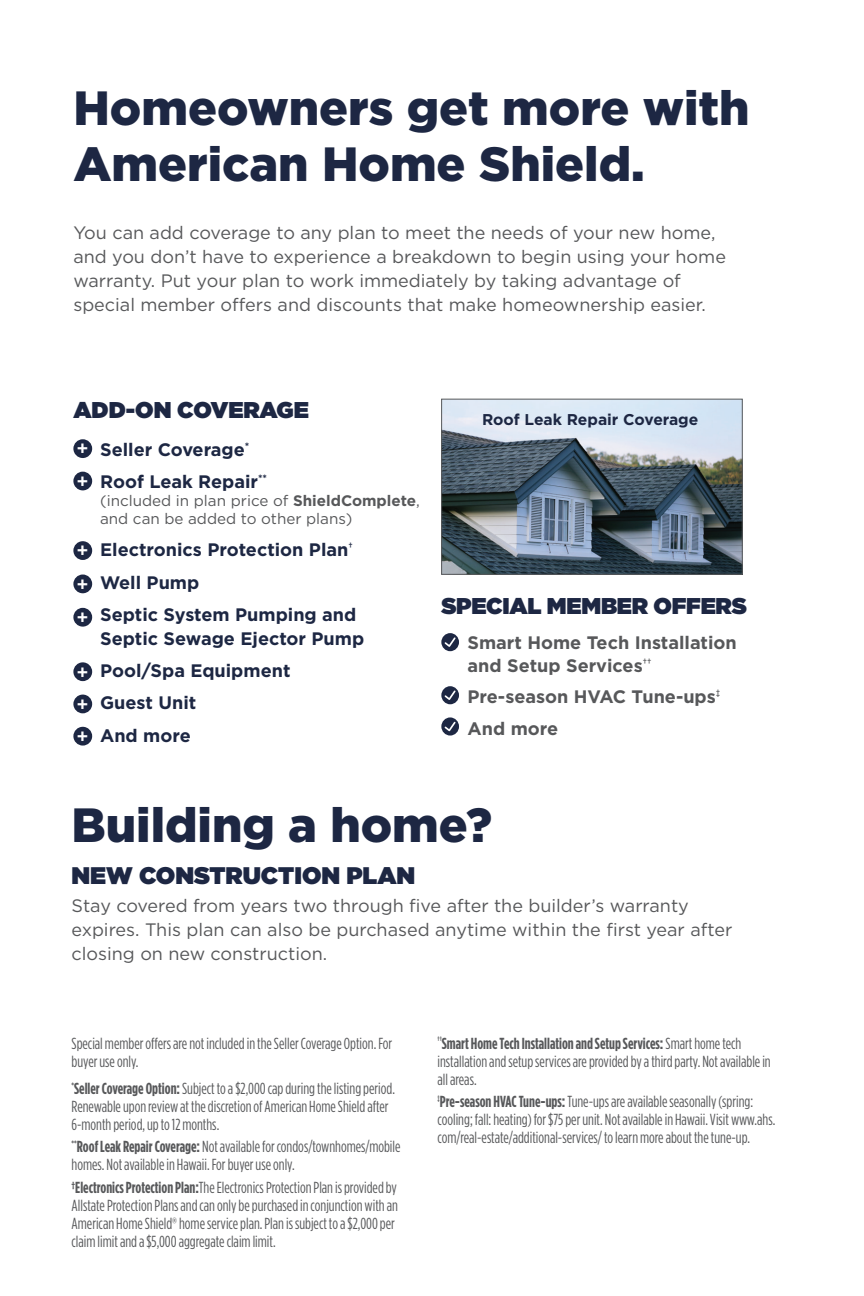
<style>
.page{position:relative;width:864px;height:1296px;background:#fff}
.page>*{position:absolute;margin:0;border:0;box-sizing:border-box;transform-origin:0 0}
.t1{font:900 48px/56px "Gotham";color:#1d2743}
.t2{font:900 24px "Gotham";color:#1d2743}
.t3{font:900 22.8px "Gotham";letter-spacing:-.01em;color:#1d2743}
.t4{font:500 19.2px/33.4px "Gotham";color:#fff;text-align:justify}
.t5{font:18px/24px "Gotham";color:#57585a}
.t6{font:700 18px/32.4px "Gotham";color:#1d2743}
.t7{font:700 18px/22.8px "Gotham";color:#57585a}
.t8{font:16px/18px "Gotham Condensed";color:#57585a}
.t9{font:700 15.6px "Gotham";color:#1d2743}
.t10{font:15.2px/17.8px "Gotham";color:#57585a}
.s1{font-weight:700}
</style>
<div class="page">
<div style="left:73px;top:472px;width:19px;height:18px;background:#1d2743;border-radius:50%"></div>
<div style="left:73px;top:541px;width:19px;height:19px;background:#1d2743;border-radius:50%"></div>
<div style="left:73px;top:575px;width:19px;height:18px;background:#1d2743;border-radius:50%"></div>
<div style="left:73px;top:608px;width:19px;height:19px;background:#1d2743;border-radius:50%"></div>
<div style="left:73px;top:727px;width:19px;height:19px;background:#1d2743;border-radius:50%"></div>
<div style="left:73px;top:695px;width:19px;height:18px;background:#1d2743;border-radius:50%"></div>
<div style="left:73px;top:662px;width:19px;height:19px;background:#1d2743;border-radius:50%"></div>
<div style="left:73px;top:439px;width:19px;height:19px;background:#1d2743;border-radius:50%"></div>
<svg style="left:441px;top:633px;width:18px;height:18px"></svg>
<svg style="left:443px;top:636px;width:14px;height:13px"></svg>
<svg style="left:441px;top:686px;width:18px;height:18px"></svg>
<svg style="left:443px;top:689px;width:14px;height:13px"></svg>
<svg style="left:441px;top:717px;width:18px;height:19px"></svg>
<svg style="left:443px;top:720px;width:14px;height:13px"></svg>
<img style="left:443px;top:401px;width:298px;height:172px">
<div style="left:441px;top:399px;width:302px;height:176px;border:1px solid #57585a"></div>
<h1 class="t1" style="left:73px;top:80px;width:678px">Homeowners get more with<br>American Home Shield.</h1>
<p class="t5" style="left:73px;top:220px;width:654px">You can add coverage to any plan to meet the needs of your new home, and you don’t have to experience a breakdown to begin using your home warranty. Put your plan to work immediately by taking advantage of special member offers and discounts that make homeownership easier.</p>
<h3 class="t3" style="left:73px;top:394px;width:237px">ADD-ON COVERAGE</h3>
<p class="t4" style="left:77px;top:432px;width:14px">+</p>
<p class="t4" style="left:77px;top:464px;width:14px">+</p>
<p class="t4" style="left:77px;top:534px;width:14px">+ + +</p>
<p class="t4" style="left:77px;top:655px;width:14px">+</p>
<p class="t4" style="left:77px;top:687px;width:14px">+</p>
<p class="t4" style="left:77px;top:719px;width:14px">+</p>
<p class="t6" style="left:100px;top:433px;width:169px">Seller Coverage<sup>*<br></sup>Roof Leak Repair<sup>**</sup></p>
<p class="t10" style="left:100px;top:492px;width:321px">(included in plan price of <span class="s1">ShieldComplete</span>, and can be added to other plans)</p>
<p class="t6" style="left:100px;top:534px;width:258px">Electronics Protection Plan<sup>†<br></sup>Well Pump<br>Septic System Pumping and</p>
<p class="t6" style="left:100px;top:622px;width:266px">Septic Sewage Ejector Pump<br>Pool/Spa Equipment<br>Guest Unit<br>And more</p>
<p class="t9" style="left:482px;top:409px;width:218px">Roof Leak Repair Coverage</p>
<h3 class="t3" style="left:441px;top:590px;width:307px">SPECIAL MEMBER OFFERS</h3>
<p class="t7" style="left:468px;top:631px;width:271px">Smart Home Tech Installation and Setup Services<sup>††</sup></p>
<p class="t7" style="left:468px;top:681px;width:254px;line-height:31.4px">Pre-season HVAC Tune-ups<sup>‡<br></sup>And more</p>
<h1 class="t1" style="left:72px;top:796px;width:422px">Building a home?</h1>
<h2 class="t2" style="left:72px;top:858px;width:345px">NEW CONSTRUCTION PLAN</h2>
<p class="t5" style="left:72px;top:894px;width:662px">Stay covered from years two through five after the builder’s warranty expires. This plan can also be purchased anytime within the first year after closing on new construction.</p>
<p class="t8" style="left:72px;top:1034px;width:322px">Special member offers are not included in the Seller Coverage Option. For buyer use only.</p>
<p class="t8" style="left:72px;top:1079px;width:325px"><sup>*</sup><span class="s1">Seller Coverage Option:</span> Subject to a $2,000 cap during the listing period.<br>Renewable upon review at the discretion of American Home Shield after<br>6-month period, up to 12 months.</p>
<p class="t8" style="left:72px;top:1138px;width:330px"><sup>**</sup><span class="s1">Roof Leak Repair Coverage:</span> Not available for condos/townhomes/mobile homes. Not available in Hawaii. For buyer use only.</p>
<p class="t8" style="left:72px;top:1178px;width:328px"><span class="s1">†Electronics Protection Plan:</span>The Electronics Protection Plan is provided by Allstate Protection Plans and can only be purchased in conjunction with an American Home Shield® home service plan. Plan is subject to a $2,000 per claim limit and a $5,000 aggregate claim limit.</p>
<p class="t8" style="left:438px;top:1034px;width:335px"><sup>††</sup><span class="s1">Smart Home Tech Installation and Setup Services:</span> Smart home tech installation and setup services are provided by a third party. Not available in all areas.</p>
<p class="t8" style="left:438px;top:1092px;width:339px"><sup>‡</sup><span class="s1">Pre-season HVAC Tune-ups:</span> Tune-ups are available seasonally (spring: cooling; fall: heating) for $75 per unit. Not available in Hawaii. Visit www.ahs. com/real-estate/additional-services/ to learn more about the tune-up.</p>
</div>
